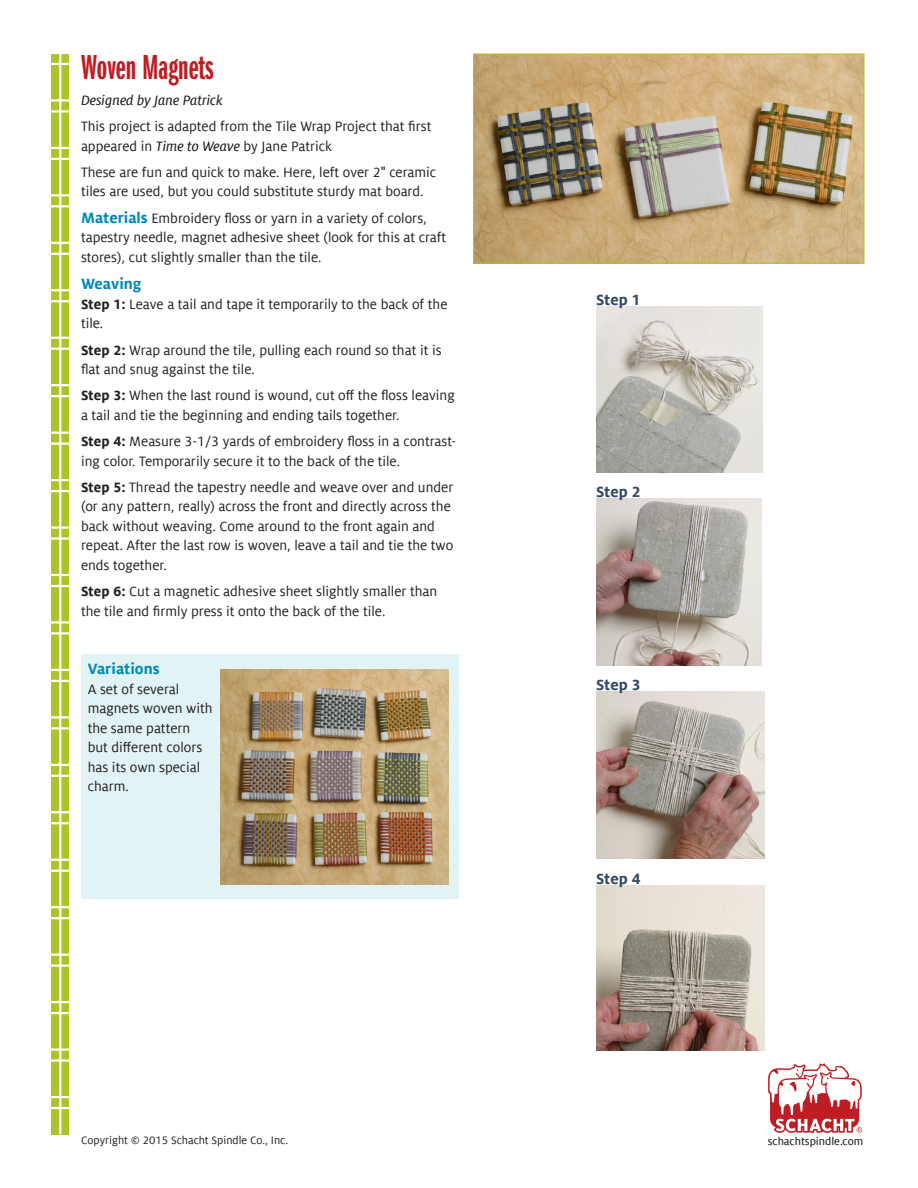
<style>
.page{position:relative;width:918px;height:1188px;background:#fff}
.page>*{position:absolute;margin:0;border:0;box-sizing:border-box;transform-origin:0 0}
.t1{font:36px "ITC Franklin Gothic Std Dm X Cp";color:#be1e23}
.t2{font:700 16.5px "Milo Offc";color:#334962}
.t3{font:700 16.5px "Milo Offc";color:#008ab8}
.text{font:15px/19.5px "Milo Offc";color:#231f20}
.text-2{font:15px "Milo Offc Text Ita";color:#231f20}
.text-3{font:12px "Milo Offc";color:#231f20}
.t4{font:12px "Milo Offc Text";color:#231f20}
.t5{font:8.4px "Myriad Pro";color:#231f20}
.s1{font-family:"Milo Offc Text Ita"}
.s2{font-weight:700;font-size:16.5px;color:#008ab8}
.s3{font-weight:700}
</style>
<div class="page">
<div style="left:52px;top:54px;width:17px;height:1080px;background:#acc32b"></div>
<hr style="left:59px;top:54px;width:2px;height:1080px;background:#fff">
<svg style="left:52px;top:1107px;width:17px;height:2px"></svg>
<svg style="left:52px;top:1012px;width:17px;height:2px"></svg>
<svg style="left:52px;top:965px;width:17px;height:2px"></svg>
<hr style="left:52px;top:1059px;width:17px;height:3px;background:#fff">
<svg style="left:52px;top:917px;width:17px;height:2px"></svg>
<svg style="left:52px;top:870px;width:17px;height:2px"></svg>
<svg style="left:52px;top:775px;width:17px;height:2px"></svg>
<svg style="left:52px;top:727px;width:17px;height:2px"></svg>
<svg style="left:52px;top:822px;width:17px;height:2px"></svg>
<svg style="left:52px;top:680px;width:17px;height:2px"></svg>
<hr style="left:52px;top:632px;width:17px;height:3px;background:#fff">
<hr style="left:52px;top:537px;width:17px;height:3px;background:#fff">
<svg style="left:52px;top:490px;width:17px;height:2px"></svg>
<svg style="left:52px;top:585px;width:17px;height:2px"></svg>
<svg style="left:52px;top:443px;width:17px;height:2px"></svg>
<svg style="left:52px;top:395px;width:17px;height:2px"></svg>
<svg style="left:52px;top:300px;width:17px;height:2px"></svg>
<svg style="left:52px;top:253px;width:17px;height:2px"></svg>
<svg style="left:52px;top:348px;width:17px;height:2px"></svg>
<svg style="left:52px;top:205px;width:17px;height:2px"></svg>
<svg style="left:52px;top:158px;width:17px;height:2px"></svg>
<svg style="left:52px;top:63px;width:17px;height:2px"></svg>
<hr style="left:52px;top:110px;width:17px;height:3px;background:#fff">
<svg style="left:52px;top:1096px;width:17px;height:2px"></svg>
<svg style="left:52px;top:1001px;width:17px;height:2px"></svg>
<svg style="left:52px;top:954px;width:17px;height:2px"></svg>
<hr style="left:52px;top:1048px;width:17px;height:3px;background:#fff">
<svg style="left:52px;top:906px;width:17px;height:2px"></svg>
<svg style="left:52px;top:859px;width:17px;height:2px"></svg>
<svg style="left:52px;top:764px;width:17px;height:2px"></svg>
<svg style="left:52px;top:716px;width:17px;height:2px"></svg>
<svg style="left:52px;top:811px;width:17px;height:2px"></svg>
<svg style="left:52px;top:669px;width:17px;height:2px"></svg>
<hr style="left:52px;top:621px;width:17px;height:3px;background:#fff">
<hr style="left:52px;top:526px;width:17px;height:3px;background:#fff">
<svg style="left:52px;top:479px;width:17px;height:2px"></svg>
<svg style="left:52px;top:574px;width:17px;height:2px"></svg>
<svg style="left:52px;top:432px;width:17px;height:2px"></svg>
<svg style="left:52px;top:384px;width:17px;height:2px"></svg>
<svg style="left:52px;top:289px;width:17px;height:2px"></svg>
<svg style="left:52px;top:242px;width:17px;height:2px"></svg>
<svg style="left:52px;top:337px;width:17px;height:2px"></svg>
<svg style="left:52px;top:194px;width:17px;height:2px"></svg>
<svg style="left:52px;top:147px;width:17px;height:2px"></svg>
<svg style="left:52px;top:54px;width:17px;height:1px"></svg>
<hr style="left:52px;top:99px;width:17px;height:3px;background:#fff">
<img style="left:475px;top:56px;width:387px;height:205px">
<div style="left:473px;top:54px;width:391px;height:209px;border:1px solid #acc32b"></div>
<img style="left:596px;top:307px;width:166px;height:166px">
<img style="left:596px;top:499px;width:165px;height:166px">
<img style="left:596px;top:692px;width:169px;height:167px">
<img style="left:596px;top:886px;width:169px;height:164px">
<div style="left:81px;top:654px;width:378px;height:245px;background:#e1f3f5"></div>
<img style="left:220px;top:670px;width:229px;height:215px">
<svg style="left:768px;top:1063px;width:94px;height:70px"></svg>
<p class="t1" style="left:81px;top:47px;width:134px">Woven Magnets</p>
<p class="text-2" style="left:81px;top:92px;width:143px">Designed by Jane Patrick</p>
<p class="text" style="left:81px;top:117px;width:352px">This project is adapted from the Tile Wrap Project that first appeared in <span class="s1">Time to Weave</span> by Jane Patrick</p>
<p class="text" style="left:81px;top:163px;width:357px">These are fun and quick to make. Here, left over 2" ceramic tiles are used, but you could substitute sturdy mat board.</p>
<p class="text" style="left:81px;top:208px;width:367px"><span class="s2">Materials</span> Embroidery floss or yarn in a variety of colors, tapestry needle, magnet adhesive sheet (look for this at craft stores), cut slightly smaller than the tile.</p>
<p class="t3" style="left:81px;top:275px;width:62px">Weaving</p>
<p class="text" style="left:81px;top:295px;width:368px"><span class="s3">Step 1:</span> Leave a tail and tape it temporarily to the back of the tile.</p>
<p class="text" style="left:81px;top:340px;width:362px"><span class="s3">Step 2:</span> Wrap around the tile, pulling each round so that it is flat and snug against the tile.</p>
<p class="text" style="left:81px;top:386px;width:375px"><span class="s3">Step 3:</span> When the last round is wound, cut off the floss leaving a tail and tie the beginning and ending tails together.</p>
<p class="text" style="left:81px;top:432px;width:377px"><span class="s3">Step 4:</span> Measure 3-1/3 yards of embroidery floss in a contrast&shy;ing color. Temporarily secure it to the back of the tile.</p>
<p class="text" style="left:81px;top:478px;width:374px"><span class="s3">Step 5:</span> Thread the tapestry needle and weave over and under (or any pattern, really) across the front and directly across the back without weaving. Come around to the front again and repeat. After the last row is woven, leave a tail and tie the two ends together.</p>
<p class="text" style="left:81px;top:582px;width:358px"><span class="s3">Step 6:</span> Cut a magnetic adhesive sheet slightly smaller than the tile and firmly press it onto the back of the tile.</p>
<p class="t3" style="left:88px;top:660px;width:73px">Variations</p>
<p class="text" style="left:88px;top:680px;width:126px">A set of several magnets woven with the same pattern but different colors has its own special charm.</p>
<p class="t2" style="left:596px;top:290px;width:46px">Step 1</p>
<p class="t2" style="left:596px;top:482px;width:46px">Step 2</p>
<p class="t2" style="left:596px;top:675px;width:46px">Step 3</p>
<p class="t2" style="left:596px;top:869px;width:46px">Step 4</p>
<p class="text-3" style="left:81px;top:1133px;width:209px">Copyright © 2015 Schacht Spindle Co., Inc.</p>
<p class="t4" style="left:768px;top:1134px;width:97px">schachtspindle.com</p>
<p class="t5" style="left:785px;top:1136px;width:50px">15 100 100 10</p>
</div>
